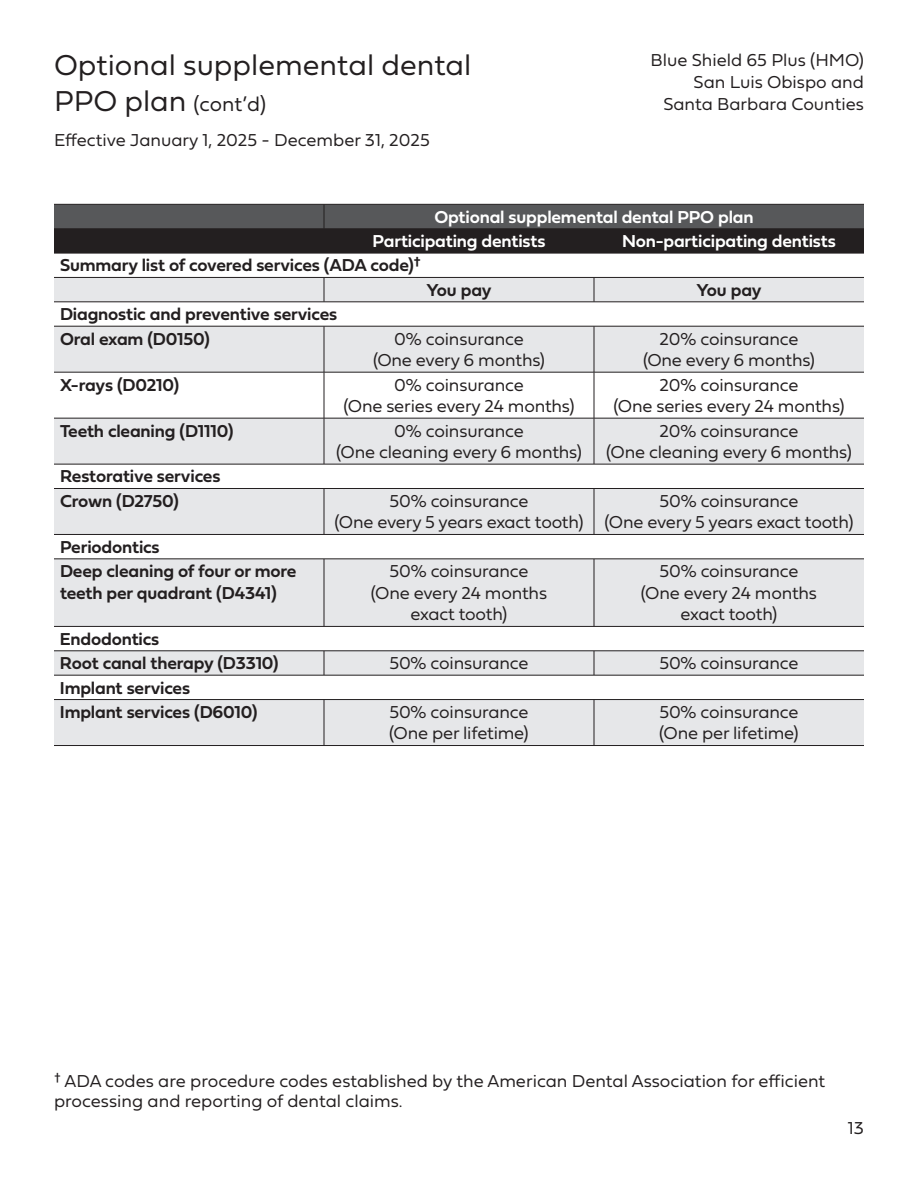
<style>
.page{position:relative;width:918px;height:1188px;background:#fff}
.page>*{position:absolute;margin:0;border:0;box-sizing:border-box;transform-origin:0 0}
.t1{font:30px "Fieldwork Geo Light";color:#231f20}
.t2{font:21px "Fieldwork Geo Light";color:#231f20}
.t3{font:18px/21.6px "Fieldwork Geo Light";letter-spacing:-.01em;color:#231f20;text-align:center}
.t4{font:18px/21.6px "Fieldwork Geo Demibold";letter-spacing:-.01em;color:#231f20}
.t5{font:18px "Fieldwork Geo Demibold";letter-spacing:-.01em;color:#fff}
.s1{font-size:30px}
</style>
<div class="page">
<svg style="left:54px;top:278px;width:810px;height:467px;fill:#e6e7e9"></svg>
<svg style="left:54px;top:204px;width:810px;height:49px;background:#3b3a3b"></svg>
<hr style="left:54px;top:253px;width:270px;height:1px;background:#231f20">
<hr style="left:324px;top:253px;width:270px;height:1px;background:#231f20">
<hr style="left:594px;top:253px;width:270px;height:1px;background:#231f20">
<hr style="left:54px;top:277px;width:270px;height:1px;background:#231f20">
<hr style="left:324px;top:277px;width:270px;height:1px;background:#231f20">
<svg style="left:324px;top:278px;width:1px;height:24px"></svg>
<hr style="left:594px;top:277px;width:270px;height:1px;background:#231f20">
<svg style="left:594px;top:278px;width:1px;height:24px"></svg>
<hr style="left:54px;top:302px;width:270px;height:1px;background:#231f20">
<hr style="left:324px;top:302px;width:270px;height:1px;background:#231f20">
<hr style="left:594px;top:302px;width:270px;height:1px;background:#231f20">
<hr style="left:54px;top:326px;width:270px;height:1px;background:#231f20">
<hr style="left:324px;top:326px;width:270px;height:1px;background:#231f20">
<hr style="left:324px;top:326px;width:1px;height:46px;background:#231f20">
<hr style="left:594px;top:326px;width:270px;height:1px;background:#231f20">
<hr style="left:594px;top:326px;width:1px;height:46px;background:#231f20">
<hr style="left:54px;top:372px;width:270px;height:1px;background:#231f20">
<hr style="left:324px;top:372px;width:270px;height:1px;background:#231f20">
<hr style="left:324px;top:372px;width:1px;height:46px;background:#231f20">
<hr style="left:594px;top:372px;width:270px;height:1px;background:#231f20">
<hr style="left:594px;top:372px;width:1px;height:46px;background:#231f20">
<hr style="left:54px;top:418px;width:270px;height:1px;background:#231f20">
<hr style="left:324px;top:418px;width:270px;height:1px;background:#231f20">
<hr style="left:324px;top:418px;width:1px;height:46px;background:#231f20">
<hr style="left:594px;top:418px;width:270px;height:1px;background:#231f20">
<hr style="left:594px;top:418px;width:1px;height:46px;background:#231f20">
<hr style="left:54px;top:464px;width:270px;height:1px;background:#231f20">
<hr style="left:324px;top:464px;width:270px;height:1px;background:#231f20">
<hr style="left:594px;top:464px;width:270px;height:1px;background:#231f20">
<hr style="left:54px;top:488px;width:270px;height:1px;background:#231f20">
<hr style="left:324px;top:488px;width:270px;height:1px;background:#231f20">
<hr style="left:324px;top:489px;width:1px;height:45px;background:#231f20">
<hr style="left:594px;top:488px;width:270px;height:1px;background:#231f20">
<hr style="left:594px;top:489px;width:1px;height:45px;background:#231f20">
<hr style="left:324px;top:559px;width:1px;height:67px;background:#231f20">
<hr style="left:594px;top:559px;width:1px;height:67px;background:#231f20">
<svg style="left:324px;top:652px;width:1px;height:23px"></svg>
<svg style="left:594px;top:652px;width:1px;height:23px"></svg>
<hr style="left:54px;top:675px;width:270px;height:1px;background:#231f20">
<hr style="left:324px;top:675px;width:270px;height:1px;background:#231f20">
<hr style="left:594px;top:675px;width:270px;height:1px;background:#231f20">
<hr style="left:54px;top:699px;width:270px;height:1px;background:#231f20">
<hr style="left:324px;top:699px;width:270px;height:1px;background:#231f20">
<hr style="left:324px;top:700px;width:1px;height:45px;background:#231f20">
<hr style="left:594px;top:699px;width:270px;height:1px;background:#231f20">
<hr style="left:594px;top:700px;width:1px;height:45px;background:#231f20">
<hr style="left:54px;top:745px;width:270px;height:1px;background:#231f20">
<hr style="left:324px;top:745px;width:270px;height:1px;background:#231f20">
<hr style="left:594px;top:745px;width:270px;height:1px;background:#231f20">
<hr style="left:54px;top:626px;width:270px;height:1px;background:#231f20">
<hr style="left:324px;top:626px;width:270px;height:1px;background:#231f20">
<hr style="left:594px;top:626px;width:270px;height:1px;background:#231f20">
<hr style="left:54px;top:651px;width:270px;height:1px;background:#231f20">
<hr style="left:324px;top:651px;width:270px;height:1px;background:#231f20">
<hr style="left:594px;top:651px;width:270px;height:1px;background:#231f20">
<hr style="left:54px;top:534px;width:270px;height:1px;background:#231f20">
<hr style="left:324px;top:534px;width:270px;height:1px;background:#231f20">
<hr style="left:594px;top:534px;width:270px;height:1px;background:#231f20">
<hr style="left:54px;top:559px;width:270px;height:1px;background:#231f20">
<hr style="left:324px;top:559px;width:270px;height:1px;background:#231f20">
<hr style="left:594px;top:559px;width:270px;height:1px;background:#231f20">
<h1 class="t1" style="left:54px;top:41px;width:419px">Optional supplemental dental</h1>
<p class="t2" style="left:54px;top:87px;width:214px"><span class="s1">PPO plan</span> (cont’d)</p>
<p class="t3" style="left:54px;top:128px;width:377px">Effective January 1, 2025 - December 31, 2025</p>
<p class="t3" style="left:651px;top:49px;width:215px;text-align:right">Blue Shield 65 Plus (HMO)<br>San Luis Obispo and<br>Santa Barbara Counties</p>
<p class="t5" style="left:434px;top:203px;width:321px">Optional supplemental dental PPO plan</p>
<p class="t5" style="left:372px;top:227px;width:175px">Participating dentists</p>
<p class="t5" style="left:622px;top:227px;width:215px">Non-participating dentists</p>
<p class="t4" style="left:60px;top:254px;width:362px">Summary list of covered services (ADA code)†</p>
<p class="t4" style="left:427px;top:278px;width:67px">You pay</p>
<p class="t4" style="left:697px;top:278px;width:67px">You pay</p>
<p class="t4" style="left:60px;top:303px;width:279px">Diagnostic and preventive services</p>
<p class="t4" style="left:60px;top:327px;width:151px">Oral exam (D0150)</p>
<p class="t3" style="left:373px;top:327px;width:174px">0% coinsurance (One every 6 months)</p>
<p class="t3" style="left:643px;top:327px;width:174px">20% coinsurance (One every 6 months)</p>
<p class="t4" style="left:60px;top:373px;width:121px">X-rays (D0210)</p>
<p class="t3" style="left:343px;top:373px;width:233px">0% coinsurance<br>(One series every 24 months)</p>
<p class="t3" style="left:613px;top:373px;width:233px">20% coinsurance<br>(One series every 24 months)</p>
<p class="t4" style="left:60px;top:419px;width:175px">Teeth cleaning (D1110)</p>
<p class="t3" style="left:336px;top:419px;width:247px">0% coinsurance<br>(One cleaning every 6 months)</p>
<p class="t3" style="left:606px;top:419px;width:247px">20% coinsurance<br>(One cleaning every 6 months)</p>
<p class="t4" style="left:60px;top:465px;width:162px">Restorative services</p>
<p class="t4" style="left:60px;top:489px;width:120px">Crown (D2750)</p>
<p class="t3" style="left:335px;top:489px;width:250px">50% coinsurance<br>(One every 5 years exact tooth)</p>
<p class="t3" style="left:605px;top:489px;width:250px">50% coinsurance<br>(One every 5 years exact tooth)</p>
<p class="t4" style="left:60px;top:535px;width:101px">Periodontics</p>
<p class="t4" style="left:60px;top:560px;width:238px">Deep cleaning of four or more teeth per quadrant (D4341)</p>
<p class="t3" style="left:371px;top:560px;width:178px">50% coinsurance (One every 24 months exact tooth)</p>
<p class="t3" style="left:641px;top:560px;width:178px">50% coinsurance (One every 24 months exact tooth)</p>
<p class="t4" style="left:60px;top:627px;width:101px">Endodontics</p>
<p class="t4" style="left:60px;top:652px;width:220px">Root canal therapy (D3310)</p>
<p class="t3" style="left:389px;top:651px;width:141px">50% coinsurance</p>
<p class="t3" style="left:659px;top:651px;width:141px">50% coinsurance</p>
<p class="t4" style="left:60px;top:676px;width:132px">Implant services</p>
<p class="t4" style="left:60px;top:700px;width:199px">Implant services (D6010)</p>
<p class="t3" style="left:389px;top:700px;width:141px;text-align:left">50% coinsurance (One per lifetime)</p>
<p class="t3" style="left:659px;top:700px;width:141px;text-align:left">50% coinsurance (One per lifetime)</p>
<p class="t3" style="left:54px;top:1070px;width:773px;line-height:20.2px;text-align:left">† ADA codes are procedure codes established by the American Dental Association for efficient processing and reporting of dental claims.</p>
<p class="t3" style="left:848px;top:1116px;width:18px">13</p>
</div>
